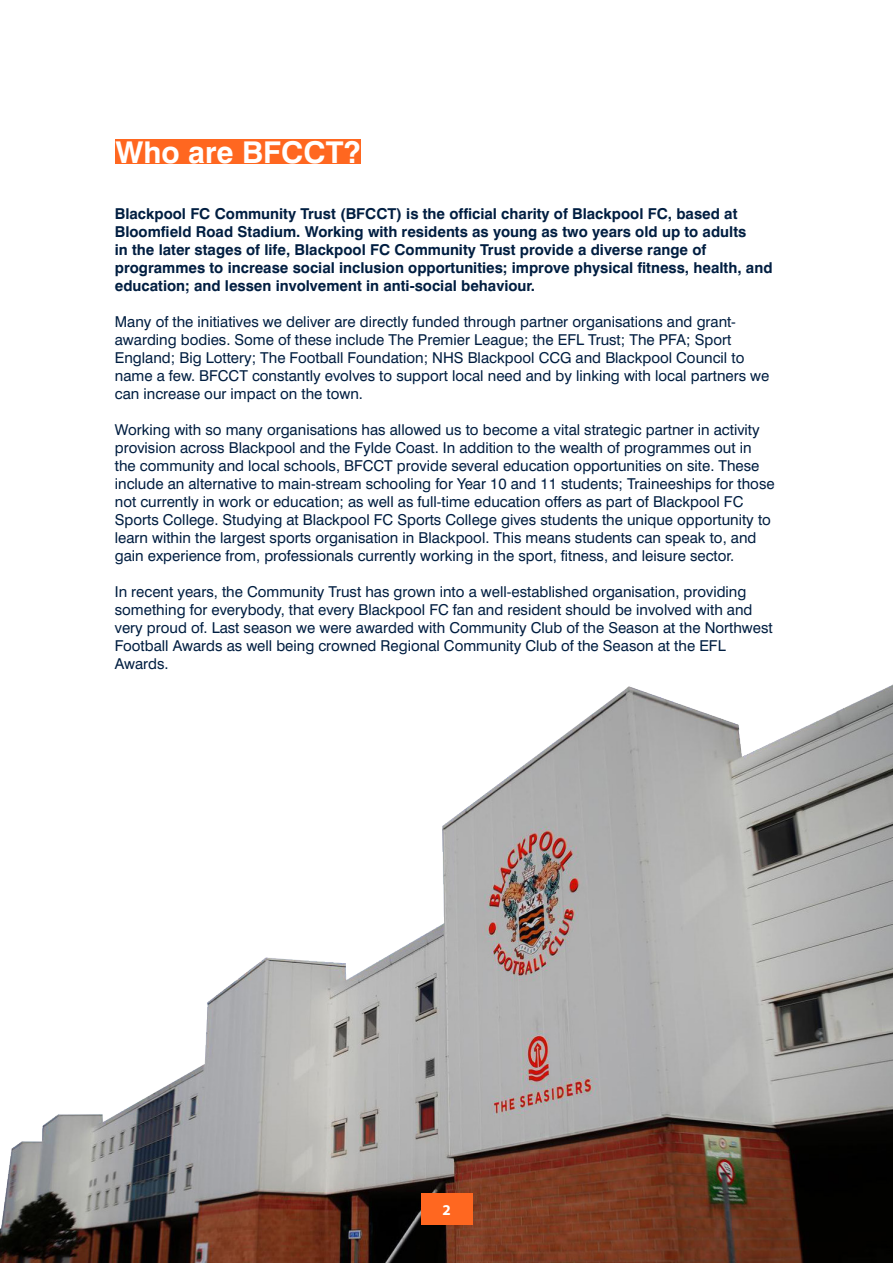
<style>
.page{position:relative;width:893px;height:1263px;background:#fff}
.page>*{position:absolute;margin:0;border:0;box-sizing:border-box;transform-origin:0 0}
.t1{font:700 30px "Swiss 721 BT";color:#fff}
.t2{font:15px/18px "Swiss 721 BT";color:#001e41}
.t3{font:700 15px/18px "Swiss 721 BT";color:#001e41}
.t4{font:700 15px "Myriad Pro";color:#fff}
</style>
<div class="page">
<img style="left:0;top:684px;width:893px;height:579px">
<div style="left:421px;top:1193px;width:51px;height:31px;background:#ff6720"></div>
<div style="left:115px;top:139px;width:245px;height:24px;background:#ff6720"></div>
<p class="t1" style="left:115px;top:134px;width:247px">Who are BFCCT?</p>
<p class="t3" style="left:115px;top:204px;width:659px">Blackpool FC Community Trust (BFCCT) is the official charity of Blackpool FC, based at Bloomfield Road Stadium. Working with residents as young as two years old up to adults<br>in the later stages of life, Blackpool FC Community Trust provide a diverse range of programmes to increase social inclusion opportunities; improve physical fitness, health, and education; and lessen involvement in anti-social behaviour.</p>
<p class="t2" style="left:115px;top:312px;width:656px">Many of the initiatives we deliver are directly funded through partner organisations and grant&shy;awarding bodies. Some of these include The Premier League; the EFL Trust; The PFA; Sport England; Big Lottery; The Football Foundation; NHS Blackpool CCG and Blackpool Council to name a few. BFCCT constantly evolves to support local need and by linking with local partners we can increase our impact on the town.</p>
<p class="t2" style="left:115px;top:420px;width:661px">Working with so many organisations has allowed us to become a vital strategic partner in activity provision across Blackpool and the Fylde Coast. In addition to the wealth of programmes out in the community and local schools, BFCCT provide several education opportunities on site. These include an alternative to main-stream schooling for Year 10 and 11 students; Traineeships for those not currently in work or education; as well as full-time education offers as part of Blackpool FC Sports College. Studying at Blackpool FC Sports College gives students the unique opportunity to learn within the largest sports organisation in Blackpool. This means students can speak to, and gain experience from, professionals currently working in the sport, fitness, and leisure sector.</p>
<p class="t2" style="left:115px;top:582px;width:659px">In recent years, the Community Trust has grown into a well-established organisation, providing something for everybody, that every Blackpool FC fan and resident should be involved with and very proud of. Last season we were awarded with Community Club of the Season at the Northwest Football Awards as well being crowned Regional Community Club of the Season at the EFL Awards.</p>
<p class="t4" style="left:442px;top:1200px;width:10px">2</p>
</div>
